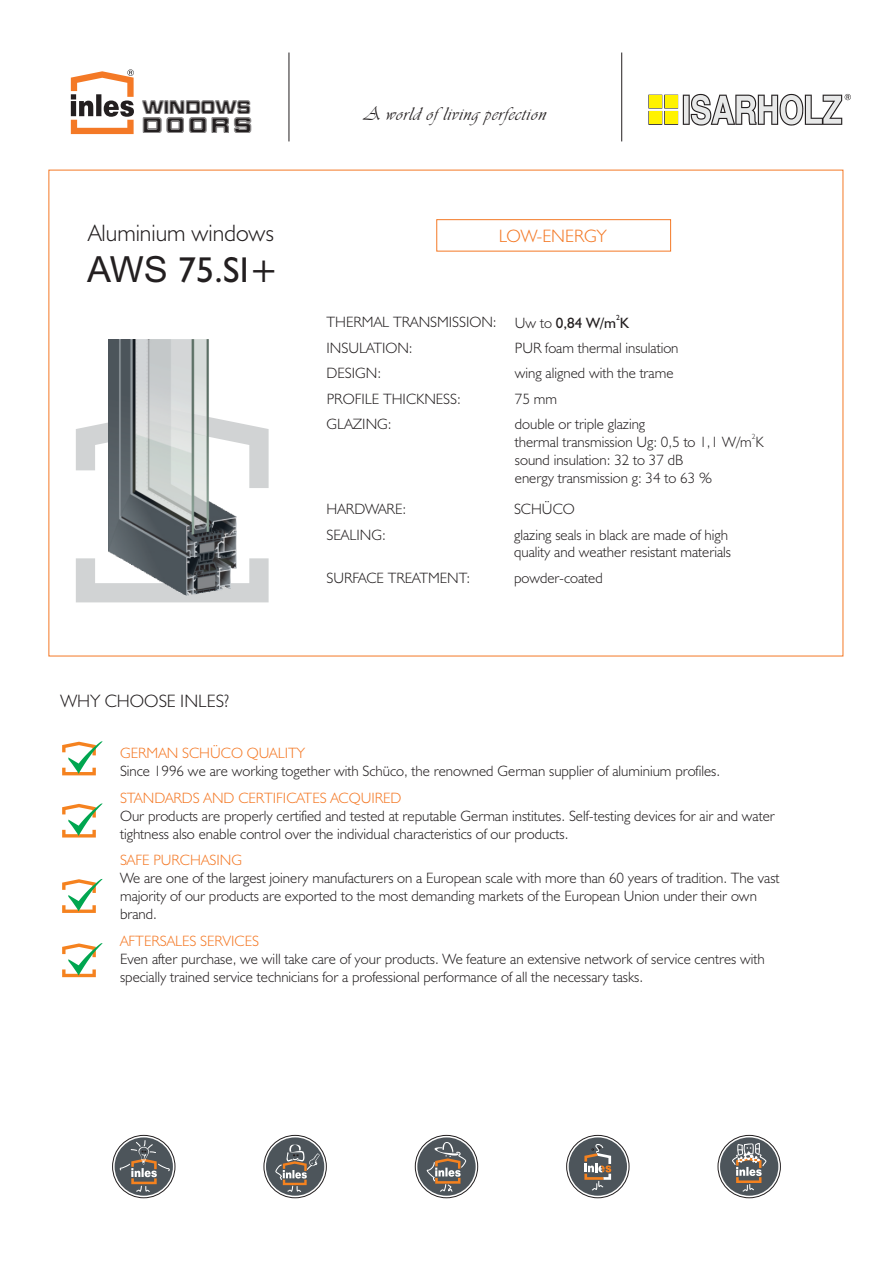
<style>
.page{position:relative;width:893px;height:1263px;background:#fff}
.page>*{position:absolute;margin:0;border:0;box-sizing:border-box;transform-origin:0 0}
.t1{font:36px "Humanist 521 BT";color:#231f20}
.t2{font:300 23.85px "Humanist 521 BT";color:#231f20}
.t3{font:700 expanded 22.65px "Millenium BT";letter-spacing:.17em;color:#231f20;scale:.87 1}
.t4{font:700 expanded 19.65px "Millenium BT";letter-spacing:.005em;color:#231f20;scale:.76 1}
.t5{font:19.35px "Vivaldi D";letter-spacing:.05em;color:#231f20}
.t6{font:300 18px "Humanist 521 BT";color:#231f20}
.t7{font:300 18px "Humanist 521 BT";color:#f47926}
.t8{font:300 15px/17.9px "Humanist 521 BT";color:#231f20}
.t9{font:300 15px "Humanist 521 BT";color:#f47926}
.t10{font:15px "Humanist 521 BT";color:#231f20}
.t11{font:300 7.5px "Humanist 521 BT";color:#231f20}
.t12{font:7.5px "Humanist 521 BT";color:#231f20}
.s1{font-family:"Arial"}
.s2{font-weight:300}
</style>
<div class="page">
<svg style="left:76px;top:410px;width:193px;height:192px"></svg>
<svg style="left:62px;top:741px;width:41px;height:34px"></svg>
<svg style="left:62px;top:803px;width:41px;height:34px"></svg>
<svg style="left:62px;top:879px;width:41px;height:34px"></svg>
<svg style="left:62px;top:943px;width:41px;height:34px"></svg>
<div style="left:436px;top:219px;width:235px;height:33px;border:1px solid #f47926"></div>
<svg style="left:718px;top:1135px;width:63px;height:63px"></svg>
<div style="left:720px;top:1137px;width:58px;height:59px;background:#4d555b;border-radius:50%"></div>
<svg style="left:732px;top:1143px;width:35px;height:48px"></svg>
<svg style="left:566px;top:1135px;width:63px;height:63px"></svg>
<div style="left:569px;top:1137px;width:58px;height:59px;background:#4d555b;border-radius:50%"></div>
<svg style="left:584px;top:1144px;width:27px;height:46px"></svg>
<svg style="left:415px;top:1135px;width:63px;height:63px"></svg>
<div style="left:417px;top:1137px;width:59px;height:59px;background:#4d555b;border-radius:50%"></div>
<svg style="left:427px;top:1142px;width:40px;height:50px"></svg>
<svg style="left:264px;top:1135px;width:62px;height:63px"></svg>
<div style="left:266px;top:1137px;width:58px;height:59px;background:#4d555b;border-radius:50%"></div>
<svg style="left:275px;top:1145px;width:45px;height:47px"></svg>
<svg style="left:112px;top:1135px;width:63px;height:63px"></svg>
<div style="left:115px;top:1137px;width:58px;height:59px;background:#4d555b;border-radius:50%"></div>
<svg style="left:120px;top:1140px;width:50px;height:52px"></svg>
<hr style="left:289px;top:53px;width:1px;height:88px;background:#231f20">
<hr style="left:621px;top:53px;width:1px;height:88px;background:#231f20">
<svg style="left:71px;top:69px;width:63px;height:65px"></svg>
<svg style="left:648px;top:94px;width:203px;height:32px"></svg>
<img style="left:109px;top:339px;width:127px;height:256px">
<h3 class="t4" style="left:143px;top:99px;width:144px">WINDOWS</h3>
<p class="t5" style="left:364px;top:106px;width:183px">A world ofliving perfection</p>
<h3 class="t3" style="left:142px;top:116px;width:128px">DOORS</h3>
<h2 class="t2" style="left:88px;top:223px;width:187px">Aluminium windows</h2>
<h1 class="t1" style="left:87px;top:254px;width:193px"><span class="s1">AWS</span> 75.SI+</h1>
<p class="t6" style="left:61px;top:693px;width:170px">WHY CHOOSE INLES?</p>
<p class="t7" style="left:499px;top:228px;width:109px">LOW-ENERGY</p>
<p class="t8" style="left:327px;top:315px;width:172px">THERMAL TRANSMISSION:</p>
<p class="t12" style="left:616px;top:314px;width:5px">2</p>
<p class="t10" style="left:515px;top:316px;width:116px"><span class="s2">Uw to</span> 0,84 W/m K</p>
<p class="t8" style="left:327px;top:336px;width:88px;line-height:25.5px">INSULATION:<br>DESIGN:</p>
<p class="t8" style="left:515px;top:336px;width:165px;line-height:25.5px">PUR foam thermal insulation wing aligned with the trame</p>
<p class="t8" style="left:327px;top:391px;width:136px">PROFILE THICKNESS:</p>
<p class="t8" style="left:515px;top:391px;width:44px">75 mm</p>
<p class="t8" style="left:327px;top:416px;width:67px">GLAZING:</p>
<p class="t8" style="left:515px;top:416px;width:132px">double or triple glazing</p>
<p class="t11" style="left:752px;top:434px;width:5px">2</p>
<p class="t8" style="left:515px;top:434px;width:250px">thermal transmission Ug: 0,5 to 1,1 W/m K sound insulation: 32 to 37 dB<br>energy transmission g: 34 to 63 %</p>
<p class="t8" style="left:327px;top:497px;width:81px;line-height:25.5px">HARDWARE:<br>SEALING:</p>
<p class="t8" style="left:514px;top:497px;width:216px;line-height:25.5px">SCHÜCO<br>glazing seals in black are made of high</p>
<p class="t8" style="left:514px;top:545px;width:219px">quality and weather resistant materials</p>
<p class="t8" style="left:327px;top:570px;width:145px">SURFACE TREATMENT:</p>
<p class="t8" style="left:514px;top:570px;width:90px">powder-coated</p>
<p class="t9" style="left:120px;top:747px;width:186px">GERMAN SCHÜCO QUALITY</p>
<p class="t8" style="left:120px;top:763px;width:602px">Since 1996 we are working together with Schüco, the renowned German supplier of aluminium profiles.</p>
<p class="t9" style="left:120px;top:791px;width:283px">STANDARDS AND CERTIFICATES ACQUIRED</p>
<p class="t8" style="left:120px;top:808px;width:656px">Our products are properly certified and tested at reputable German institutes. Self-testing devices for air and water tightness also enable control over the individual characteristics of our products.</p>
<p class="t9" style="left:120px;top:854px;width:123px">SAFE PURCHASING</p>
<p class="t8" style="left:120px;top:870px;width:661px">We are one of the largest joinery manufacturers on a European scale with more than 60 years of tradition. The vast majority of our products are exported to the most demanding markets of the European Union under their own brand.</p>
<p class="t9" style="left:120px;top:934px;width:140px">AFTERSALES SERVICES</p>
<p class="t8" style="left:120px;top:951px;width:646px">Even after purchase, we will take care of your products. We feature an extensive network of service centres with specially trained service technicians for a professional performance of all the necessary tasks.</p>
</div>
